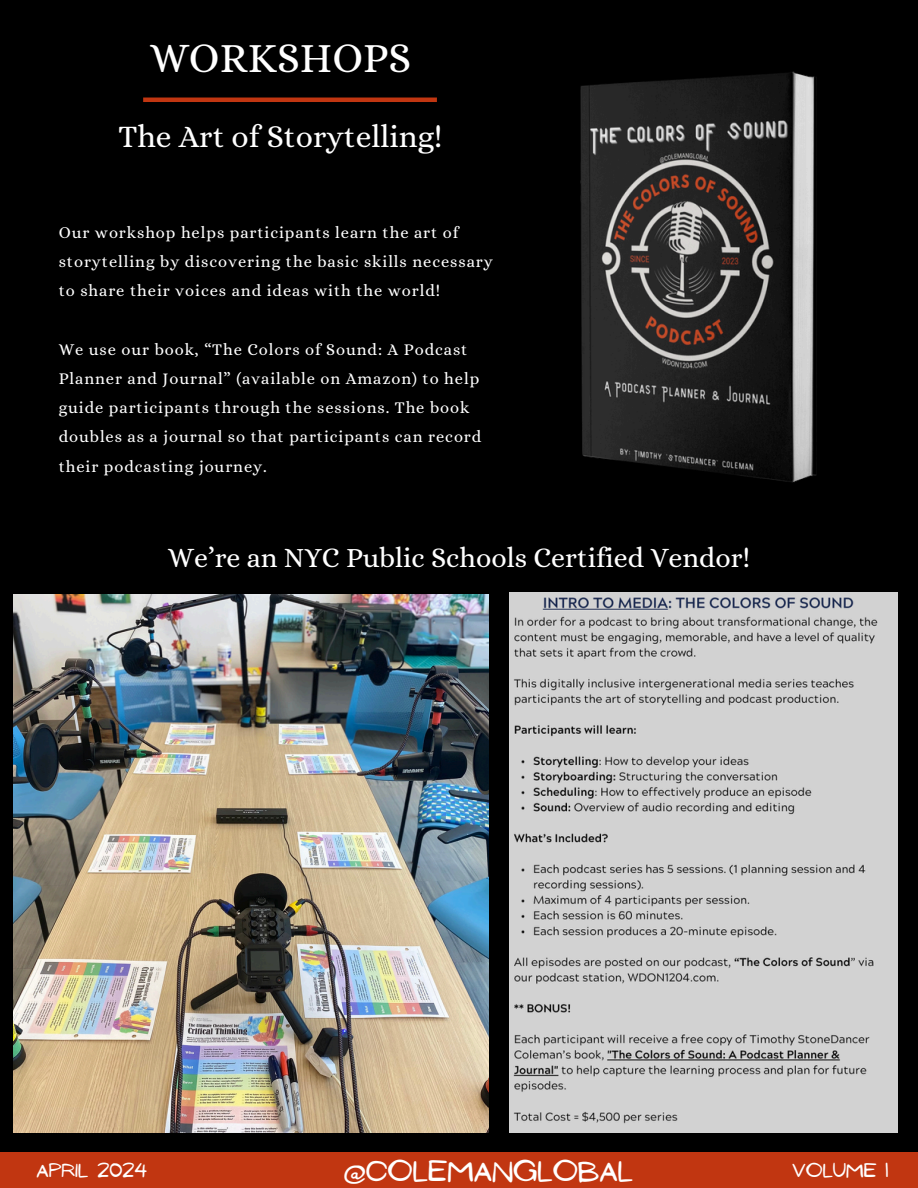
<style>
.page{position:relative;width:918px;height:1188px;background:#000}
.page>*{position:absolute;margin:0;border:0;box-sizing:border-box;transform-origin:0 0}
.t1{font:41.85px "Alice";color:#fff}
.t2{font:31.5px "Alice";color:#fff}
.t3{font:27.9px "Alice";color:#fff}
.t4{font:27px "NF Ananias Regular";color:#fff}
.t5{font:18px "NF Ananias Regular";color:#fff}
.t6{font:16.5px/29.2px "Alice";letter-spacing:.055em;color:#fff}
</style>
<div class="page">
<img style="left:580px;top:71px;width:237px;height:412px">
<div style="left:0;top:1152px;width:918px;height:36px;background:#c13611"></div>
<hr style="left:143px;top:98px;width:294px;height:4px;background:#c13611">
<img style="left:510px;top:593px;width:388px;height:540px">
<img style="left:13px;top:594px;width:476px;height:539px">
<h2 class="t1" style="left:150px;top:34px;width:263px">WORKSHOPS</h2>
<h3 class="t2" style="left:118px;top:119px;width:326px">The Art of Storytelling!</h3>
<p class="t6" style="left:59px;top:217px;width:436px">Our workshop helps participants learn the art of storytelling by discovering the basic skills necessary to share their voices and ideas with the world!</p>
<p class="t6" style="left:59px;top:334px;width:424px">We use our book, “The Colors of Sound: A Podcast Planner and Journal” (available on Amazon) to help guide participants through the sessions. The book doubles as a journal so that participants can record their podcasting journey.</p>
<p class="t3" style="left:168px;top:542px;width:584px">We’re an NYC Public Schools Certified Vendor!</p>
<p class="t5" style="left:37px;top:1160px;width:112px">APRIL 2024</p>
<p class="t4" style="left:344px;top:1155px;width:291px">@COLEMANGLOBAL</p>
<h3 class="t5" style="left:792px;top:1160px;width:98px">VOLUME 1</h3>
</div>
